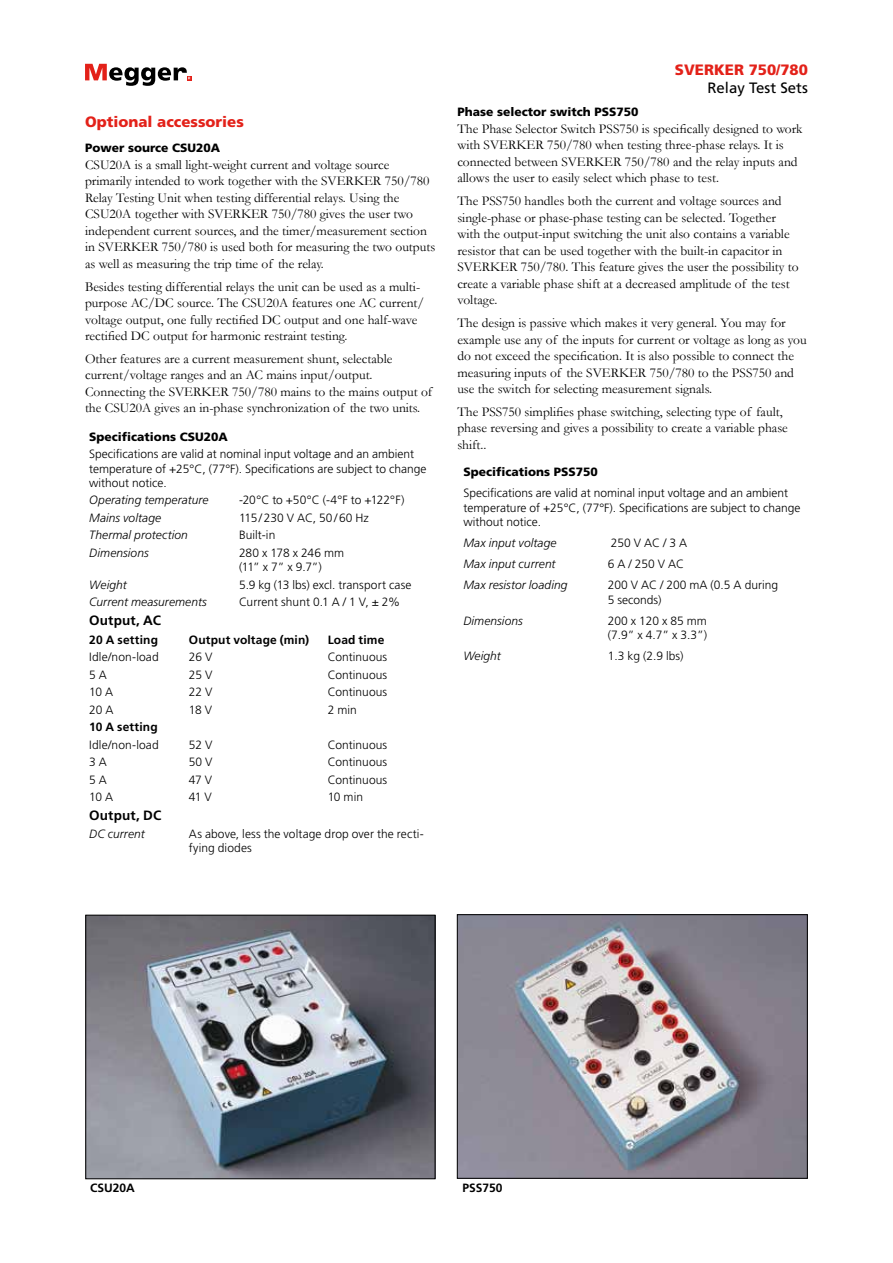
<style>
.page{position:relative;width:893px;height:1263px;background:#fff}
.page>*{position:absolute;margin:0;border:0;box-sizing:border-box;transform-origin:0 0}
.t1{font:900 15px "Frutiger LT Std";color:#e32119}
.t2{font:15px "Frutiger LT Std";color:#000}
.t3{font:13.5px/16.5px "Garamond";color:#000}
.t4{font:700 13.5px "Frutiger LT Std";letter-spacing:.01em;color:#000}
.t5{font:300 12px/14.4px "Frutiger LT Std";color:#000}
.t6{font:italic 300 12px "Frutiger LT Std";letter-spacing:.005em;color:#000}
.t7{font:900 12px "Frutiger LT Std";color:#000}
.t8{font:700 12px "Frutiger LT Std";letter-spacing:.01em;color:#000}
</style>
<div class="page">
<svg style="left:85px;top:64px;width:106px;height:22px"></svg>
<img style="left:87px;top:917px;width:346px;height:260px">
<div style="left:85px;top:915px;width:350px;height:264px;border:1px solid #000"></div>
<img style="left:459px;top:916px;width:347px;height:261px">
<div style="left:457px;top:914px;width:351px;height:265px;border:1px solid #000"></div>
<p class="t1" style="left:85px;top:113px;width:160px">Optional accessories</p>
<p class="t7" style="left:85px;top:141px;width:137px">Power source CSU20A</p>
<p class="t3" style="left:85px;top:156px;width:352px">CSU20A is a small light-weight current and voltage source primarily intended to work together with the SVERKER 750/780<br>Relay Testing Unit when testing differential relays. Using the CSU20A together with SVERKER 750/780 gives the user two independent current sources, and the timer/measurement section in SVERKER 750/780 is used both for measuring the two outputs as well as measuring the trip time of the relay.</p>
<p class="t3" style="left:85px;top:278px;width:341px">Besides testing differential relays the unit can be used as a multi&shy;purpose AC/DC source. The CSU20A features one AC current/ voltage output, one fully rectified DC output and one half-wave rectified DC output for harmonic restraint testing.</p>
<p class="t3" style="left:85px;top:350px;width:349px">Other features are a current measurement shunt, selectable current/voltage ranges and an AC mains input/output.<br>Connecting the SVERKER 750/780 mains to the mains output of the CSU20A gives an in-phase synchronization of the two units.</p>
<p class="t7" style="left:89px;top:429px;width:140px">Specifications CSU20A</p>
<p class="t5" style="left:89px;top:447px;width:339px">Specifications are valid at nominal input voltage and an ambient temperature of +25°C, (77°F). Specifications are subject to change without notice.</p>
<p class="t6" style="left:89px;top:493px;width:121px">Operating temperature</p>
<p class="t5" style="left:239px;top:493px;width:167px">-20°C to +50°C (-4°F to +122°F)</p>
<p class="t6" style="left:89px;top:511px;width:73px">Mains voltage</p>
<p class="t5" style="left:239px;top:511px;width:131px">115/230 V AC, 50/60 Hz</p>
<p class="t6" style="left:89px;top:528px;width:100px">Thermal protection</p>
<p class="t5" style="left:239px;top:528px;width:38px">Built-in</p>
<p class="t6" style="left:89px;top:546px;width:61px">Dimensions</p>
<p class="t5" style="left:239px;top:546px;width:107px">280 x 178 x 246 mm (11” x 7” x 9.7”)</p>
<p class="t6" style="left:89px;top:578px;width:39px">Weight</p>
<p class="t5" style="left:239px;top:578px;width:174px">5.9 kg (13 lbs) excl. transport case</p>
<p class="t6" style="left:89px;top:595px;width:119px">Current measurements</p>
<p class="t5" style="left:239px;top:595px;width:163px">Current shunt 0.1 A / 1 V, ± 2%</p>
<p class="t4" style="left:89px;top:612px;width:73px">Output, AC</p>
<p class="t8" style="left:89px;top:632px;width:70px">20 A setting</p>
<p class="t8" style="left:189px;top:632px;width:122px">Output voltage (min)</p>
<p class="t8" style="left:328px;top:632px;width:58px">Load time</p>
<p class="t5" style="left:89px;top:650px;width:71px">Idle/non-load</p>
<p class="t5" style="left:189px;top:650px;width:25px">26 V</p>
<p class="t5" style="left:328px;top:650px;width:61px">Continuous</p>
<p class="t5" style="left:89px;top:667px;width:19px">5 A</p>
<p class="t5" style="left:189px;top:667px;width:25px">25 V</p>
<p class="t5" style="left:328px;top:667px;width:61px">Continuous</p>
<p class="t5" style="left:89px;top:685px;width:25px">10 A</p>
<p class="t5" style="left:189px;top:685px;width:25px">22 V</p>
<p class="t5" style="left:328px;top:685px;width:61px">Continuous</p>
<p class="t5" style="left:89px;top:702px;width:26px">20 A</p>
<p class="t5" style="left:189px;top:702px;width:25px">18 V</p>
<p class="t5" style="left:328px;top:702px;width:31px">2 min</p>
<p class="t8" style="left:89px;top:720px;width:70px">10 A setting</p>
<p class="t5" style="left:89px;top:737px;width:71px">Idle/non-load</p>
<p class="t5" style="left:189px;top:737px;width:25px">52 V</p>
<p class="t5" style="left:328px;top:737px;width:61px">Continuous</p>
<p class="t5" style="left:89px;top:755px;width:19px">3 A</p>
<p class="t5" style="left:189px;top:755px;width:25px">50 V</p>
<p class="t5" style="left:328px;top:755px;width:61px">Continuous</p>
<p class="t5" style="left:89px;top:772px;width:19px">5 A</p>
<p class="t5" style="left:189px;top:772px;width:25px">47 V</p>
<p class="t5" style="left:328px;top:772px;width:61px">Continuous</p>
<p class="t5" style="left:89px;top:790px;width:25px">10 A</p>
<p class="t5" style="left:189px;top:790px;width:25px">41 V</p>
<p class="t5" style="left:328px;top:790px;width:37px">10 min</p>
<p class="t4" style="left:89px;top:807px;width:74px">Output, DC</p>
<p class="t6" style="left:89px;top:827px;width:57px">DC current</p>
<p class="t5" style="left:189px;top:827px;width:236px">As above, less the voltage drop over the recti&shy;fying diodes</p>
<p class="t1" style="left:675px;top:61px;width:135px">SVERKER 750/780</p>
<p class="t2" style="left:707px;top:79px;width:102px">Relay Test Sets</p>
<p class="t7" style="left:457px;top:105px;width:183px">Phase selector switch PSS750</p>
<p class="t3" style="left:457px;top:120px;width:347px">The Phase Selector Switch PSS750 is specifically designed to work with SVERKER 750/780 when testing three-phase relays. It is connected between SVERKER 750/780 and the relay inputs and allows the user to easily select which phase to test.</p>
<p class="t3" style="left:457px;top:192px;width:343px">The PSS750 handles both the current and voltage sources and single-phase or phase-phase testing can be selected. Together with the output-input switching the unit also contains a variable resistor that can be used together with the built-in capacitor in SVERKER 750/780. This feature gives the user the possibility to create a variable phase shift at a decreased amplitude of the test voltage.</p>
<p class="t3" style="left:457px;top:314px;width:351px">The design is passive which makes it very general. You may for example use any of the inputs for current or voltage as long as you do not exceed the specification. It is also possible to connect the measuring inputs of the SVERKER 750/780 to the PSS750 and use the switch for selecting measurement signals.</p>
<p class="t3" style="left:457px;top:403px;width:332px">The PSS750 simplifies phase switching, selecting type of fault, phase reversing and gives a possibility to create a variable phase shift..</p>
<p class="t7" style="left:463px;top:465px;width:136px">Specifications PSS750</p>
<p class="t5" style="left:463px;top:486px;width:339px">Specifications are valid at nominal input voltage and an ambient temperature of +25°C, (77°F). Specifications are subject to change without notice.</p>
<p class="t6" style="left:463px;top:536px;width:95px">Max input voltage</p>
<p class="t5" style="left:611px;top:536px;width:78px">250 V AC / 3 A</p>
<p class="t6" style="left:463px;top:557px;width:94px">Max input current</p>
<p class="t5" style="left:608px;top:557px;width:78px">6 A / 250 V AC</p>
<p class="t6" style="left:463px;top:578px;width:106px">Max resistor loading</p>
<p class="t5" style="left:608px;top:578px;width:172px">200 V AC / 200 mA (0.5 A during<br>5 seconds)</p>
<p class="t6" style="left:463px;top:613px;width:61px">Dimensions</p>
<p class="t5" style="left:608px;top:613px;width:101px">200 x 120 x 85 mm (7.9” x 4.7” x 3.3”)</p>
<p class="t6" style="left:463px;top:649px;width:39px">Weight</p>
<p class="t5" style="left:608px;top:649px;width:77px">1.3 kg (2.9 lbs)</p>
<p class="t8" style="left:90px;top:1181px;width:46px">CSU20A</p>
<p class="t8" style="left:462px;top:1181px;width:42px">PSS750</p>
</div>
